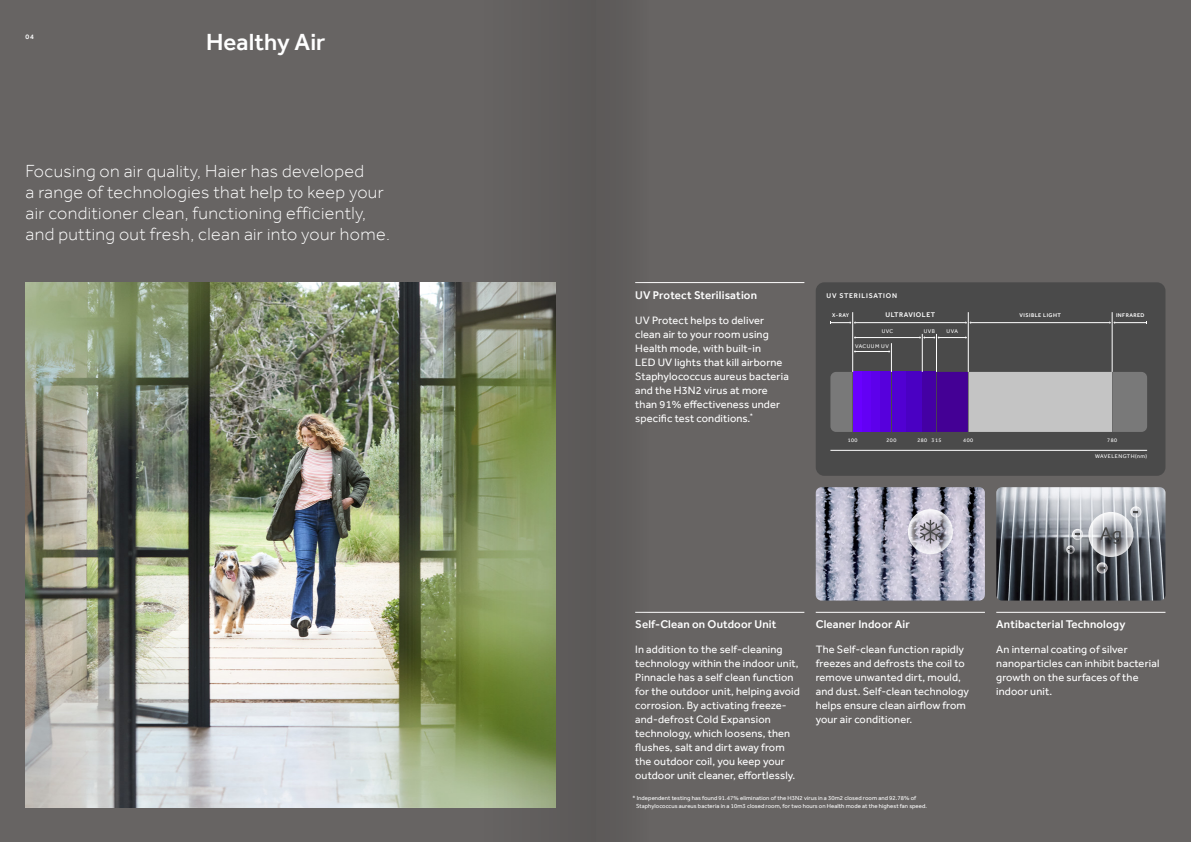
<style>
.page{position:relative;width:1191px;height:842px;background:#fff}
.page>*{position:absolute;margin:0;border:0;box-sizing:border-box;transform-origin:0 0}
.t1{font:500 24px "Effra";letter-spacing:.005em;color:#fff}
.t2{font:300 18px/21px "Effra";letter-spacing:.02em;color:#fff}
.t3{font:500 11.5px "Effra";letter-spacing:.01em;color:#fff}
.t4{font:11px/14px "Effra";letter-spacing:.01em;color:#fff}
.t5{font:500 7px "Effra";letter-spacing:.11em;color:#fff}
.t6{font:500 7px "Effra";letter-spacing:.085em;color:#fff}
.t7{font:6px/7.5px "Effra";letter-spacing:.01em;color:#fff}
.t8{font:5.5px "Effra";letter-spacing:.08em;color:#fff}
.t9{font:500 5.5px "Effra";letter-spacing:.08em;color:#fff}
</style>
<div class="page">
<div style="left:0;top:0;width:604px;height:842px;background:#676463"></div>
<div style="left:587px;top:0;width:604px;height:842px;background:#676463"></div>
<hr style="left:635px;top:612px;width:169px;height:1px;background:#fff">
<hr style="left:996px;top:612px;width:169px;height:1px;background:#fff">
<hr style="left:815px;top:612px;width:170px;height:1px;background:#fff">
<hr style="left:635px;top:282px;width:169px;height:1px;background:#fff">
<div style="left:815px;top:282px;width:350px;height:194px;background:#4a4a4a;border-radius:9px"></div>
<div style="left:853px;top:372px;width:9px;height:60px;background:#6900ff"></div>
<div style="left:905px;top:372px;width:17px;height:60px;background:#4a00c3"></div>
<div style="left:891px;top:372px;width:14px;height:60px;background:#5100d2"></div>
<div style="left:879px;top:372px;width:12px;height:60px;background:#5700dc"></div>
<div style="left:871px;top:372px;width:8px;height:60px;background:#5d00eb"></div>
<div style="left:862px;top:372px;width:9px;height:60px;background:#6300f5"></div>
<div style="left:922px;top:372px;width:14px;height:60px;background:#4400a4"></div>
<div style="left:936px;top:372px;width:32px;height:60px;background:#440095"></div>
<div style="left:968px;top:372px;width:144px;height:60px;background:#c4c4c4"></div>
<div style="left:1112px;top:372px;width:35px;height:60px;background:#797979"></div>
<svg style="left:830px;top:372px;width:22px;height:60px"></svg>
<hr style="left:852px;top:312px;width:1px;height:60px;background:#fff">
<hr style="left:854px;top:351px;width:36px;height:1px;background:#fff">
<svg style="left:888px;top:343px;width:4px;height:29px"></svg>
<hr style="left:854px;top:337px;width:66px;height:1px;background:#fff">
<hr style="left:854px;top:322px;width:112px;height:1px;background:#fff">
<hr style="left:970px;top:322px;width:140px;height:1px;background:#fff">
<svg style="left:965px;top:321px;width:6px;height:3px"></svg>
<hr style="left:1113px;top:322px;width:34px;height:1px;background:#fff">
<svg style="left:1109px;top:321px;width:6px;height:3px"></svg>
<svg style="left:919px;top:336px;width:48px;height:3px"></svg>
<hr style="left:922px;top:334px;width:1px;height:38px;background:#fff">
<hr style="left:936px;top:334px;width:1px;height:38px;background:#fff">
<hr style="left:968px;top:312px;width:1px;height:60px;background:#fff">
<hr style="left:1112px;top:312px;width:1px;height:60px;background:#fff">
<hr style="left:830px;top:450px;width:317px;height:1px;background:#fff">
<svg style="left:830px;top:321px;width:25px;height:3px"></svg>
<img style="left:815px;top:487px;width:170px;height:113px">
<svg style="left:908px;top:509px;width:45px;height:45px"></svg>
<svg style="left:919px;top:520px;width:22px;height:23px"></svg>
<img style="left:26px;top:282px;width:455px;height:526px">
<img style="left:996px;top:487px;width:169px;height:113px">
<svg style="left:1096px;top:562px;width:11px;height:11px"></svg>
<svg style="left:1130px;top:506px;width:11px;height:11px"></svg>
<svg style="left:1066px;top:529px;width:17px;height:25px"></svg>
<svg style="left:1088px;top:512px;width:45px;height:45px"></svg>
<svg style="left:1100px;top:527px;width:20px;height:17px"></svg>
<div style="left:596px;top:0;width:54px;height:842px;background:#5f5c5c"></div>
<svg style="left:481px;top:0;width:115px;height:842px"></svg>
<p class="t6" style="left:26px;top:32px;width:10px">04</p>
<h1 class="t1" style="left:206px;top:28px;width:121px">Healthy Air</h1>
<h2 class="t2" style="left:26px;top:160px;width:366px">Focusing on air quality, Haier has developed<br>a range of technologies that help to keep your air conditioner clean, functioning efficiently, and putting out fresh, clean air into your home.</h2>
<p class="t3" style="left:635px;top:288px;width:123px">UV Protect Sterilisation</p>
<p class="t4" style="left:635px;top:313px;width:155px">UV Protect helps to deliver clean air to your room using<br>Health mode, with built-in<br>LED UV lights that kill airborne<br>Staphylococcus aureus bacteria and the H3N2 virus at more than 91% effectiveness under specific test conditions.<sup>*</sup></p>
<p class="t5" style="left:826px;top:292px;width:72px">UV STERILISATION</p>
<p class="t9" style="left:832px;top:312px;width:19px">X-RAY</p>
<p class="t6" style="left:885px;top:310px;width:51px">ULTRAVIOLET</p>
<p class="t9" style="left:1019px;top:312px;width:43px">VISIBLE LIGHT</p>
<p class="t9" style="left:1116px;top:312px;width:30px">INFRARED</p>
<p class="t8" style="left:881px;top:328px;width:13px">UVC</p>
<p class="t8" style="left:923px;top:328px;width:13px">UVB</p>
<p class="t8" style="left:946px;top:328px;width:13px">UVA</p>
<p class="t8" style="left:855px;top:343px;width:35px">VACUUM UV</p>
<p class="t8" style="left:847px;top:437px;width:11px">100</p>
<p class="t8" style="left:886px;top:437px;width:11px">200</p>
<p class="t8" style="left:917px;top:437px;width:26px">280 315</p>
<p class="t8" style="left:963px;top:437px;width:11px">400</p>
<p class="t8" style="left:1107px;top:437px;width:11px">780</p>
<p class="t8" style="left:1095px;top:453px;width:54px">WAVELENGTH(nm)</p>
<p class="t3" style="left:635px;top:617px;width:143px">Self-Clean on Outdoor Unit</p>
<p class="t4" style="left:635px;top:642px;width:166px">In addition to the self-cleaning technology within the indoor unit, Pinnacle has a self clean function for the outdoor unit, helping avoid corrosion. By activating freeze&shy;and-defrost Cold Expansion technology, which loosens, then flushes, salt and dirt away from the outdoor coil, you keep your outdoor unit cleaner, effortlessly.</p>
<p class="t3" style="left:815px;top:617px;width:96px">Cleaner Indoor Air</p>
<p class="t4" style="left:815px;top:642px;width:155px">The Self-clean function rapidly freezes and defrosts the coil to remove unwanted dirt, mould, and dust. Self-clean technology helps ensure clean airflow from your air conditioner.</p>
<p class="t3" style="left:996px;top:617px;width:131px">Antibacterial Technology</p>
<p class="t4" style="left:996px;top:642px;width:164px">An internal coating of silver nanoparticles can inhibit bacterial growth on the surfaces of the indoor unit.</p>
<p class="t7" style="left:636px;top:795px;width:292px;text-indent:-4px">* Independent testing has found 91.47% elimination of the H3N2 virus in a 30m2 closed room and 92.78% of<br>Staphylococcus aureus bacteria in a 10m3 closed room, for two hours on Health mode at the highest fan speed.</p>
</div>
